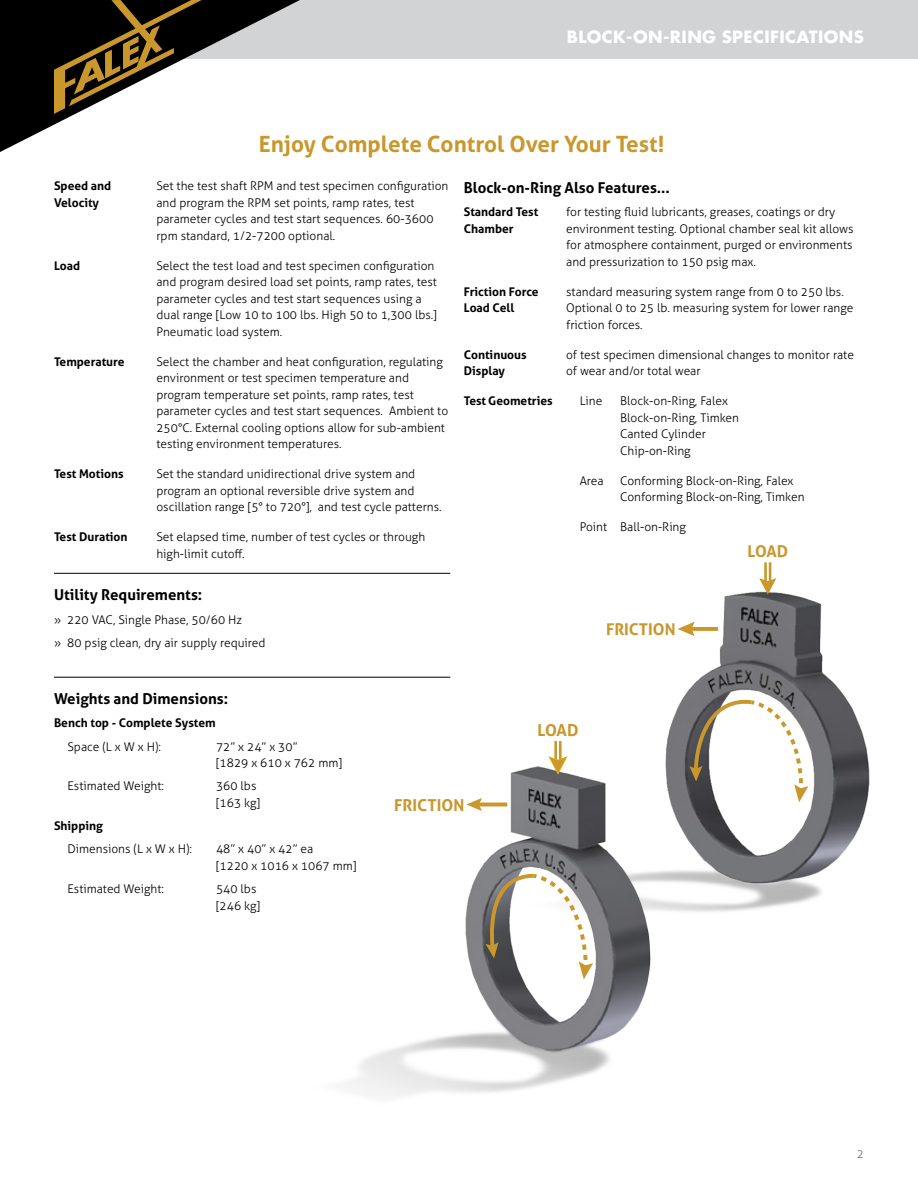
<style>
.page{position:relative;width:918px;height:1188px;background:#fff}
.page>*{position:absolute;margin:0;border:0;box-sizing:border-box;transform-origin:0 0}
.t1{font:700 22.5px "Aller";color:#c9972b}
.t2{font:700 16.5px "Futura";letter-spacing:.025em;color:#fff}
.t3{font:700 16.5px "Aller";color:#c9972b}
.t4{font:700 16.2px "Aller";color:#c9972b}
.t5{font:700 15px "Aller";color:#000}
.t6{font:300 12px/16.5px "Aller";color:#000}
.t7{font:700 12px/16.5px "Aller";color:#000}
.t8{font:300 12px "Aller";color:#77787b}
</style>
<div class="page">
<div style="left:0;top:0;width:918px;height:58px;background:#d1d3d4"></div>
<svg style="left:0;top:0;width:353px;height:152px"></svg>
<svg style="left:54px;top:0;width:148px;height:114px"></svg>
<hr style="left:54px;top:677px;width:396px;height:1px;background:#000">
<hr style="left:54px;top:573px;width:396px;height:1px;background:#000">
<img style="left:672px;top:562px;width:198px;height:350px">
<svg style="left:689px;top:697px;width:120px;height:105px"></svg>
<svg style="left:695px;top:627px;width:23px;height:4px"></svg>
<svg style="left:678px;top:622px;width:17px;height:14px"></svg>
<div style="left:764px;top:561px;width:7px;height:24px;border:3px solid #c9972b"></div>
<svg style="left:759px;top:578px;width:17px;height:17px"></svg>
<img style="left:347px;top:722px;width:325px;height:374px">
<svg style="left:486px;top:871px;width:107px;height:108px"></svg>
<hr style="left:477px;top:803px;width:30px;height:3px;background:#c9972b">
<svg style="left:466px;top:798px;width:16px;height:13px"></svg>
<div style="left:554px;top:740px;width:8px;height:24px;border:3px solid #c9972b"></div>
<svg style="left:548px;top:756px;width:20px;height:19px"></svg>
<h2 class="t2" style="left:567px;top:26px;width:299px">BLOCK-ON-RING SPECIFICATIONS</h2>
<p class="t7" style="left:54px;top:178px;width:59px">Speed and<br>Velocity</p>
<p class="t7" style="left:54px;top:257px;width:28px">Load</p>
<p class="t7" style="left:54px;top:353px;width:72px">Temperature</p>
<p class="t7" style="left:54px;top:466px;width:71px">Test Motions</p>
<p class="t7" style="left:54px;top:529px;width:75px">Test Duration</p>
<h1 class="t1" style="left:259px;top:130px;width:407px">Enjoy Complete Control Over Your Test!</h1>
<p class="t6" style="left:156px;top:178px;width:294px">Set the test shaft RPM and test specimen configuration and program the RPM set points, ramp rates, test parameter cycles and test start sequences. 60-3600 rpm standard, 1/2-7200 optional.</p>
<p class="t6" style="left:156px;top:257px;width:282px">Select the test load and test specimen configuration and program desired load set points, ramp rates, test parameter cycles and test start sequences using a dual range [Low 10 to 100 lbs. High 50 to 1,300 lbs.] Pneumatic load system.</p>
<p class="t6" style="left:156px;top:353px;width:293px">Select the chamber and heat configuration, regulating environment or test specimen temperature and program temperature set points, ramp rates, test parameter cycles and test start sequences. Ambient to 250°C. External cooling options allow for sub-ambient testing environment temperatures.</p>
<p class="t6" style="left:156px;top:466px;width:287px">Set the standard unidirectional drive system and program an optional reversible drive system and oscillation range [5° to 720°], and test cycle patterns.</p>
<p class="t6" style="left:156px;top:529px;width:270px">Set elapsed time, number of test cycles or through high-limit cutoff.</p>
<p class="t5" style="left:464px;top:178px;width:208px">Block-on-Ring Also Features...</p>
<p class="t7" style="left:464px;top:204px;width:76px">Standard Test<br>Chamber</p>
<p class="t7" style="left:464px;top:283px;width:76px">Friction Force<br>Load Cell</p>
<p class="t7" style="left:464px;top:346px;width:64px">Continuous<br>Display</p>
<p class="t7" style="left:464px;top:393px;width:90px">Test Geometries</p>
<p class="t6" style="left:566px;top:204px;width:289px">for testing fluid lubricants, greases, coatings or dry environment testing. Optional chamber seal kit allows for atmosphere containment, purged or environments and pressurization to 150 psig max.</p>
<p class="t6" style="left:566px;top:283px;width:289px">standard measuring system range from 0 to 250 lbs.<br>Optional 0 to 25 lb. measuring system for lower range friction forces.</p>
<p class="t6" style="left:566px;top:346px;width:289px">of test specimen dimensional changes to monitor rate of wear and/or total wear</p>
<p class="t6" style="left:580px;top:393px;width:24px">Line</p>
<p class="t6" style="left:620px;top:393px;width:120px">Block-on-Ring, Falex<br>Block-on-Ring, Timken<br>Canted Cylinder<br>Chip-on-Ring</p>
<p class="t6" style="left:580px;top:472px;width:26px">Area</p>
<p class="t6" style="left:620px;top:472px;width:186px">Conforming Block-on-Ring, Falex<br>Conforming Block-on-Ring, Timken</p>
<p class="t6" style="left:580px;top:519px;width:108px">Point Ball-on-Ring</p>
<h3 class="t4" style="left:747px;top:542px;width:42px">LOAD</h3>
<p class="t5" style="left:54px;top:585px;width:150px">Utility Requirements:</p>
<p class="t6" style="left:54px;top:608px;width:213px;line-height:23.2px">» 220 VAC, Single Phase, 50/60 Hz<br>» 80 psig clean, dry air supply required</p>
<p class="t5" style="left:54px;top:689px;width:176px">Weights and Dimensions:</p>
<p class="t7" style="left:54px;top:715px;width:163px">Bench top - Complete System</p>
<p class="t6" style="left:68px;top:738px;width:95px">Space (L x W x H):</p>
<p class="t6" style="left:216px;top:738px;width:128px">72” x 24” x 30”<br>[1829 x 610 x 762 mm]</p>
<p class="t6" style="left:68px;top:778px;width:98px">Estimated Weight:</p>
<p class="t6" style="left:216px;top:778px;width:46px">360 lbs [163 kg]</p>
<p class="t7" style="left:54px;top:818px;width:51px">Shipping</p>
<p class="t6" style="left:68px;top:841px;width:126px">Dimensions (L x W x H):</p>
<p class="t6" style="left:216px;top:841px;width:142px">48” x 40” x 42” ea<br>[1220 x 1016 x 1067 mm]</p>
<p class="t6" style="left:68px;top:881px;width:98px">Estimated Weight:</p>
<p class="t6" style="left:216px;top:881px;width:46px">540 lbs [246 kg]</p>
<h2 class="t3" style="left:394px;top:795px;width:72px">FRICTION</h2>
<h3 class="t4" style="left:606px;top:620px;width:71px">FRICTION</h3>
<h2 class="t3" style="left:537px;top:720px;width:43px">LOAD</h2>
<p class="t8" style="left:857px;top:1147px;width:9px">2</p>
</div>
